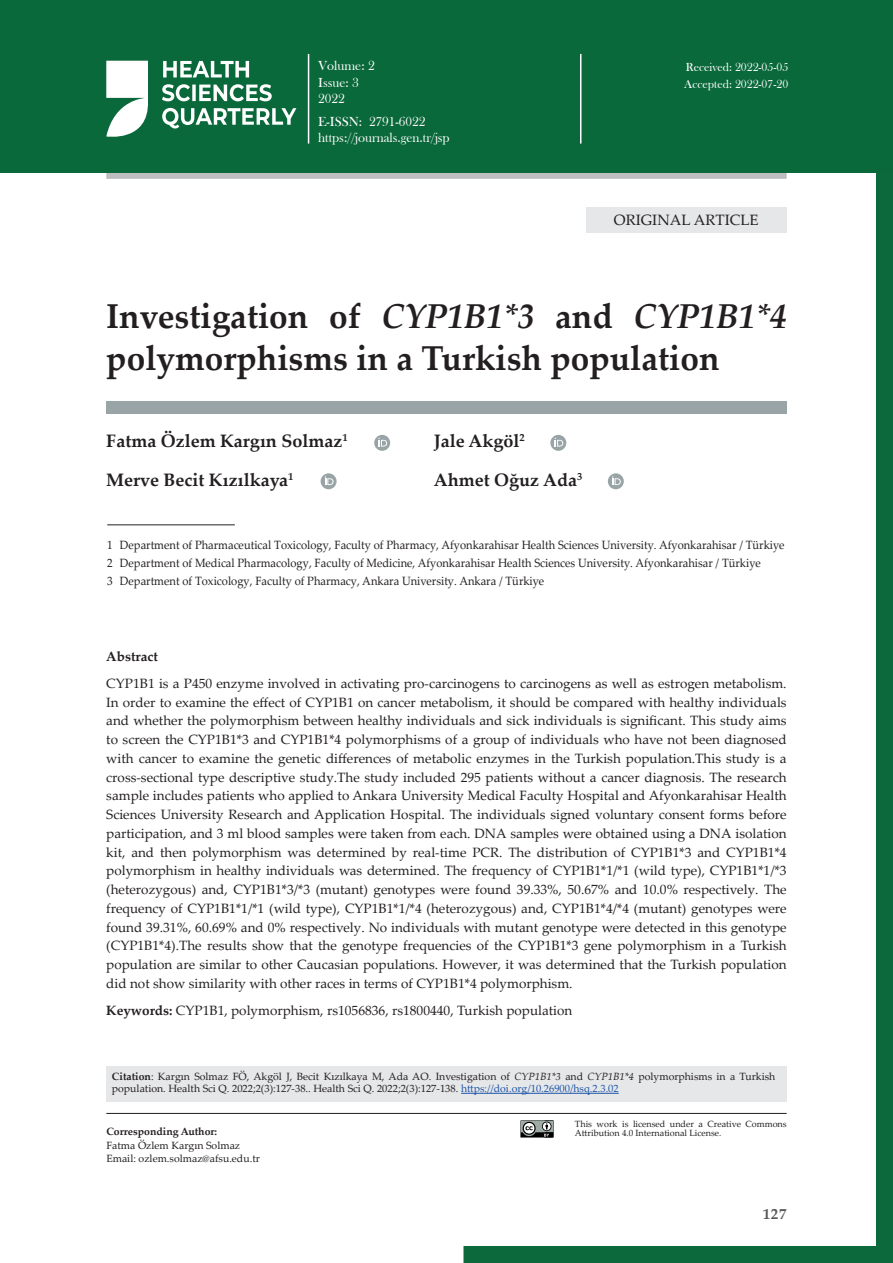
<style>
.page{position:relative;width:893px;height:1263px;background:#fff}
.page>*{position:absolute;margin:0;border:0;box-sizing:border-box;transform-origin:0 0}
.t1{font:700 34.5px/42px "Palatino Linotype";color:#231f20}
.t2{font:700 18px "Palatino Linotype";color:#231f20}
.t3{font:15px "Palatino Linotype";color:#231f20}
.t4{font:700 15px "Palatino Linotype";color:#57585a}
.t5{font:13.5px/18.8px "Palatino Linotype";color:#231f20;text-align:justify}
.t6{font:13.5px/16.5px "Bask Old Face";color:#fff}
.t7{font:700 13.5px "Palatino Linotype";color:#231f20}
.t8{font:12px/17.7px "Palatino Linotype";color:#231f20;scale:.93 1}
.t9{font:12px/16.5px "Bask Old Face";color:#fff}
.t10{font:10.5px/13.5px "Palatino Linotype";color:#231f20}
.t11{font:700 10.5px "Palatino Linotype";color:#231f20}
.t12{font:9px/9px "Palatino Linotype";color:#231f20}
.s1{font-style:italic}
.s2{font-weight:700}
.s3{color:#1e56a6}
</style>
<div class="page">
<svg style="left:463px;top:173px;width:430px;height:1090px"></svg>
<div style="left:106px;top:168px;width:681px;height:11px;background:#bcbdc0"></div>
<hr style="left:106px;top:1113px;width:681px;height:1px;background:#231f20">
<div style="left:106px;top:1066px;width:681px;height:35px;background:#e6e7e9"></div>
<hr style="left:461px;top:1093px;width:158px;height:1px;background:#1e56a6">
<div style="left:106px;top:401px;width:681px;height:13px;background:#99a4a6"></div>
<hr style="left:107px;top:524px;width:128px;height:1px;background:#231f20">
<div style="left:0;top:0;width:893px;height:173px;background:#0a693b"></div>
<hr style="left:308px;top:54px;width:1px;height:90px;background:#fff">
<hr style="left:580px;top:54px;width:1px;height:90px;background:#fff">
<div style="left:586px;top:207px;width:201px;height:25px;background:#e6e7e9"></div>
<div style="left:374px;top:435px;width:16px;height:16px;background:#99a4a6;border-radius:50%"></div>
<svg style="left:378px;top:438px;width:9px;height:9px"></svg>
<svg style="left:550px;top:435px;width:16px;height:16px"></svg>
<svg style="left:555px;top:438px;width:8px;height:9px"></svg>
<svg style="left:321px;top:473px;width:16px;height:16px"></svg>
<svg style="left:325px;top:476px;width:8px;height:9px"></svg>
<div style="left:608px;top:473px;width:16px;height:16px;background:#99a4a6;border-radius:50%"></div>
<svg style="left:612px;top:476px;width:9px;height:9px"></svg>
<svg style="left:520px;top:1120px;width:34px;height:17px"></svg>
<svg style="left:106px;top:61px;width:42px;height:76px"></svg>
<svg style="left:162px;top:108px;width:134px;height:20px"></svg>
<svg style="left:162px;top:84px;width:110px;height:17px"></svg>
<svg style="left:163px;top:61px;width:86px;height:16px"></svg>
<p class="t6" style="left:318px;top:58px;width:58px">Volume: 2<br>Issue: 3<br>2022</p>
<p class="t6" style="left:318px;top:113px;width:133px">E-ISSN: 2791-6022 https://journals.gen.tr/jsp</p>
<p class="t9" style="left:684px;top:60px;width:105px">Received: 2022-05-05<br>Accepted: 2022-07-20</p>
<p class="t3" style="left:614px;top:209px;width:146px">ORIGINAL ARTICLE</p>
<h1 class="t1" style="left:106px;top:294px;width:682px">Investigation of <span class="s1">CYP1B1*3</span> and <span class="s1">CYP1B1*4 </span>polymorphisms in a Turkish population</h1>
<h2 class="t2" style="left:106px;top:429px;width:243px">Fatma Özlem Kargın Solmaz<sup>1</sup></h2>
<h2 class="t2" style="left:434px;top:429px;width:93px">Jale Akgöl<sup>2</sup></h2>
<h2 class="t2" style="left:106px;top:467px;width:189px">Merve Becit Kızılkaya<sup>1</sup></h2>
<h2 class="t2" style="left:434px;top:467px;width:150px">Ahmet Oğuz Ada<sup>3</sup></h2>
<p class="t8" style="left:107px;top:536px;width:730px">1 Department of Pharmaceutical Toxicology, Faculty of Pharmacy, Afyonkarahisar Health Sciences University. Afyonkarahisar / Türkiye<br>2 Department of Medical Pharmacology, Faculty of Medicine, Afyonkarahisar Health Sciences University. Afyonkarahisar / Türkiye<br>3 Department of Toxicology, Faculty of Pharmacy, Ankara University. Ankara / Türkiye</p>
<p class="t7" style="left:106px;top:646px;width:53px">Abstract</p>
<p class="t5" style="left:106px;top:673px;width:682px">CYP1B1 is a P450 enzyme involved in activating pro-carcinogens to carcinogens as well as estrogen metabolism.<br>In order to examine the effect of CYP1B1 on cancer metabolism, it should be compared with healthy individuals and whether the polymorphism between healthy individuals and sick individuals is significant. This study aims to screen the CYP1B1*3 and CYP1B1*4 polymorphisms of a group of individuals who have not been diagnosed with cancer to examine the genetic differences of metabolic enzymes in the Turkish population.This study is a cross-sectional type descriptive study.The study included 295 patients without a cancer diagnosis. The research sample includes patients who applied to Ankara University Medical Faculty Hospital and Afyonkarahisar Health Sciences University Research and Application Hospital. The individuals signed voluntary consent forms before participation, and 3 ml blood samples were taken from each. DNA samples were obtained using a DNA isolation kit, and then polymorphism was determined by real-time PCR. The distribution of CYP1B1*3 and CYP1B1*4 polymorphism in healthy individuals was determined. The frequency of CYP1B1*1/*1 (wild type), CYP1B1*1/*3 (heterozygous) and, CYP1B1*3/*3 (mutant) genotypes were found 39.33%, 50.67% and 10.0% respectively. The frequency of CYP1B1*1/*1 (wild type), CYP1B1*1/*4 (heterozygous) and, CYP1B1*4/*4 (mutant) genotypes were found 39.31%, 60.69% and 0% respectively. No individuals with mutant genotype were detected in this genotype (CYP1B1*4).The results show that the genotype frequencies of the CYP1B1*3 gene polymorphism in a Turkish population are similar to other Caucasian populations. However, it was determined that the Turkish population did not show similarity with other races in terms of CYP1B1*4 polymorphism.</p>
<p class="t5" style="left:106px;top:1000px;width:468px"><span class="s2">Keywords:</span> CYP1B1, polymorphism, rs1056836, rs1800440, Turkish population</p>
<p class="t10" style="left:112px;top:1070px;width:665px;line-height:12px"><span class="s2">Citation</span>: Kargın Solmaz FÖ, Akgöl J, Becit Kızılkaya M, Ada AO. Investigation of <span class="s1">CYP1B1*3</span> and <span class="s1">CYP1B1*4</span> polymorphisms in a Turkish population. Health Sci Q. 2022;2(3):127-38.. Health Sci Q. 2022;2(3):127-138. <span class="s3">https://doi.org/10.26900/hsq.2.3.02</span></p>
<p class="t11" style="left:106px;top:1124px;width:112px">Corresponding Author:</p>
<p class="t10" style="left:106px;top:1138px;width:155px">Fatma Özlem Kargın Solmaz<br>Email: ozlem.solmaz@afsu.edu.tr</p>
<p class="t12" style="left:575px;top:1119px;width:213px">This work is licensed under a Creative Commons<br>Attribution 4.0 International License.</p>
<p class="t4" style="left:763px;top:1203px;width:25px">127</p>
</div>
